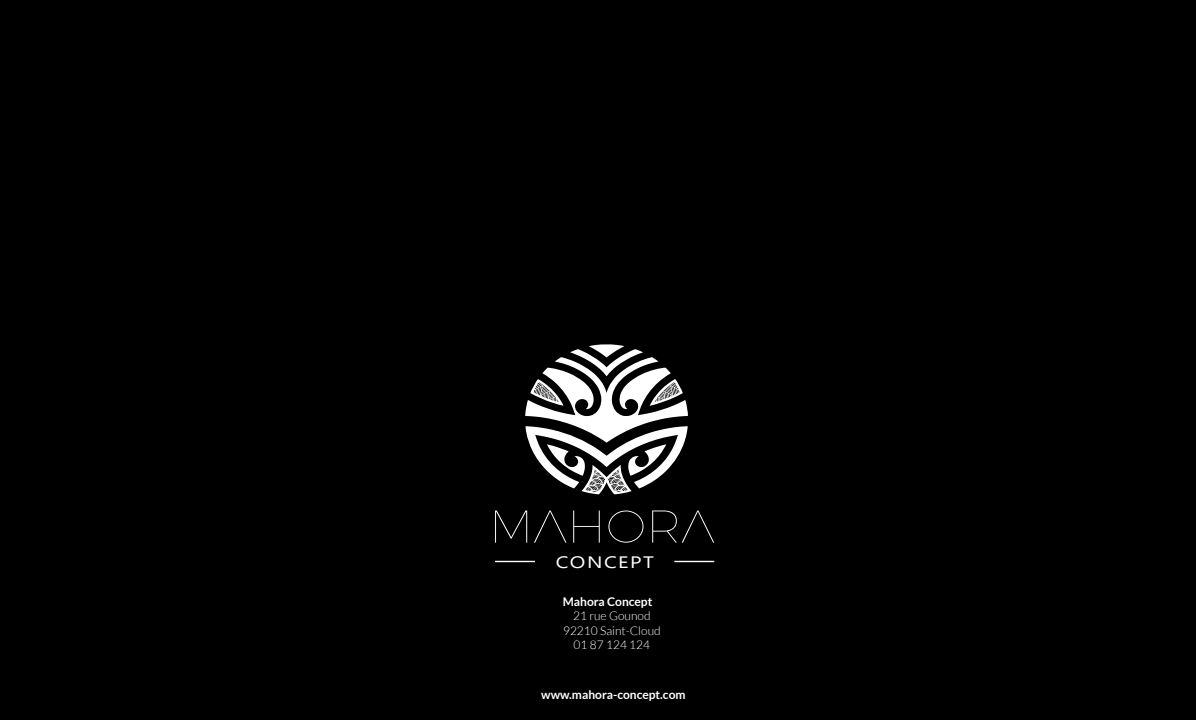
<style>
.page{position:relative;width:1196px;height:720px;background:#000}
.page>*{position:absolute;margin:0;border:0;box-sizing:border-box;transform-origin:0 0}
.t1{font:16.5px "Gadugi";letter-spacing:.07em;color:#fff;scale:1.25 1}
.t2{font:300 12px "Lato";color:#fff}
.t3{font:700 12px "Lato";color:#fff}
</style>
<div class="page">
<hr style="left:495px;top:561px;width:40px;height:1px;background:#fff">
<hr style="left:674px;top:561px;width:40px;height:1px;background:#fff">
<svg style="left:495px;top:511px;width:32px;height:32px"></svg>
<svg style="left:573px;top:511px;width:27px;height:32px"></svg>
<svg style="left:534px;top:511px;width:32px;height:32px"></svg>
<svg style="left:652px;top:511px;width:62px;height:32px"></svg>
<svg style="left:608px;top:511px;width:35px;height:32px"></svg>
<svg style="left:525px;top:344px;width:163px;height:150px"></svg>
<h1 class="t1" style="left:556px;top:552px;width:80px">CONCEPT</h1>
<p class="t3" style="left:563px;top:595px;width:91px">Mahora Concept</p>
<p class="t2" style="left:573px;top:610px;width:79px">21 rue Gounod</p>
<p class="t2" style="left:563px;top:624px;width:99px">92210 Saint-Cloud</p>
<p class="t2" style="left:573px;top:638px;width:78px">01 87 124 124</p>
<p class="t3" style="left:541px;top:688px;width:146px">www.mahora-concept.com</p>
</div>
